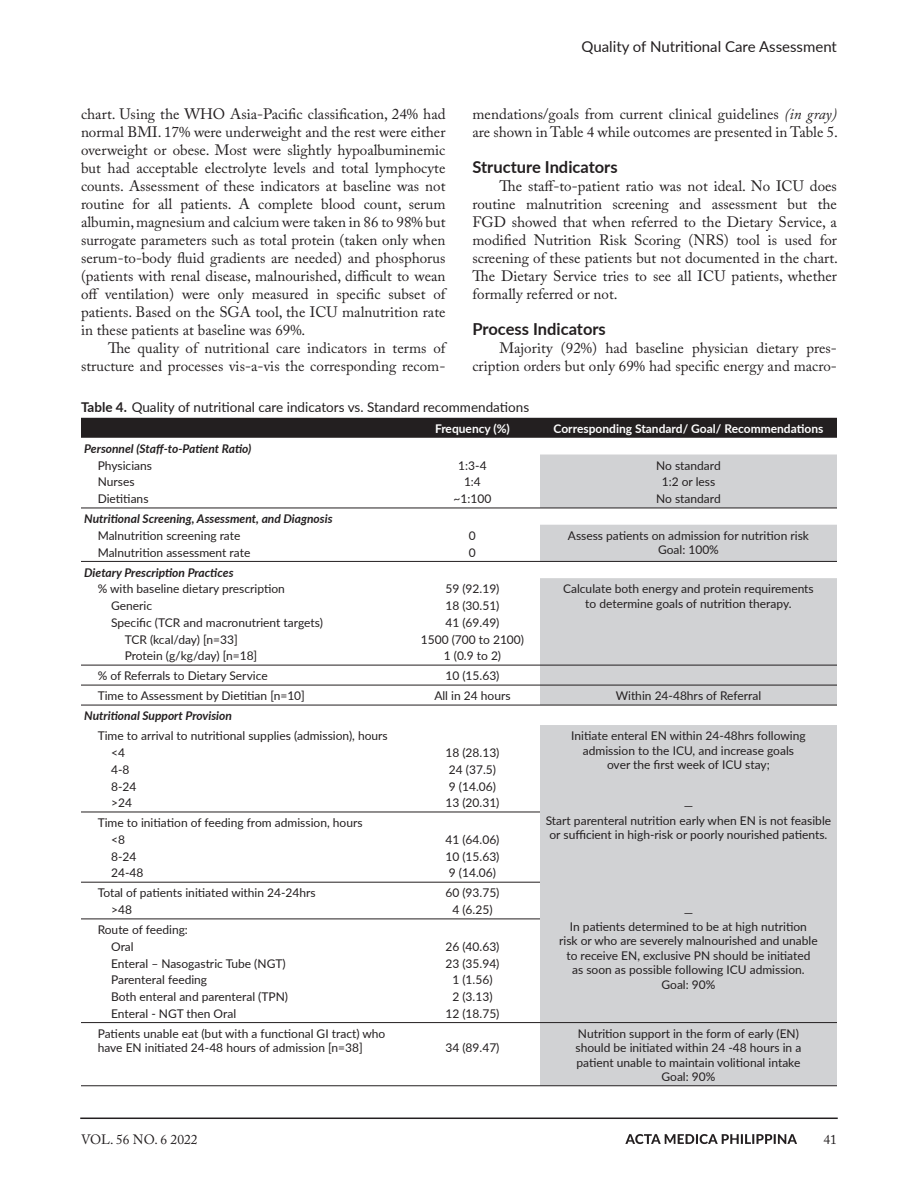
<style>
.page{position:relative;width:918px;height:1188px;background:#fff}
.page>*{position:absolute;margin:0;border:0;box-sizing:border-box;transform-origin:0 0}
.t1{font:700 16.5px "Lato";color:#231f20}
.t2{font:15px/18px "Adobe Caslon Pro";color:#231f20;text-align:justify}
.t3{font:15px "Lato";color:#231f20}
.t4{font:13.5px "Lato";color:#231f20}
.t5{font:13.5px "Adobe Caslon Pro";color:#231f20}
.t6{font:12px/14.4px "Lato";color:#231f20;text-align:center}
.t7{font:italic 700 12px "Lato";color:#231f20}
.t8{font:700 12px "Lato";color:#fff}
.s1{font-style:italic}
.s2{font-weight:700}
</style>
<div class="page">
<div style="left:81px;top:418px;width:756px;height:20px;background:#231f20"></div>
<svg style="left:540px;top:455px;width:297px;height:630px;background:#d4d5d6"></svg>
<hr style="left:405px;top:665px;width:135px;height:1px;background:#231f20">
<hr style="left:540px;top:665px;width:297px;height:1px;background:#231f20">
<hr style="left:81px;top:665px;width:324px;height:1px;background:#231f20">
<hr style="left:81px;top:508px;width:324px;height:1px;background:#231f20">
<hr style="left:405px;top:508px;width:135px;height:1px;background:#231f20">
<hr style="left:540px;top:508px;width:297px;height:1px;background:#231f20">
<hr style="left:81px;top:561px;width:324px;height:1px;background:#231f20">
<hr style="left:405px;top:561px;width:135px;height:1px;background:#231f20">
<hr style="left:540px;top:561px;width:297px;height:1px;background:#231f20">
<hr style="left:81px;top:685px;width:324px;height:1px;background:#231f20">
<hr style="left:405px;top:685px;width:135px;height:1px;background:#231f20">
<hr style="left:540px;top:685px;width:297px;height:1px;background:#231f20">
<hr style="left:81px;top:705px;width:324px;height:1px;background:#231f20">
<hr style="left:405px;top:705px;width:135px;height:1px;background:#231f20">
<hr style="left:540px;top:705px;width:297px;height:1px;background:#231f20">
<hr style="left:81px;top:812px;width:324px;height:1px;background:#231f20">
<hr style="left:405px;top:812px;width:135px;height:1px;background:#231f20">
<hr style="left:81px;top:882px;width:324px;height:1px;background:#231f20">
<hr style="left:405px;top:882px;width:135px;height:1px;background:#231f20">
<hr style="left:81px;top:919px;width:324px;height:1px;background:#231f20">
<hr style="left:405px;top:919px;width:135px;height:1px;background:#231f20">
<hr style="left:81px;top:1022px;width:324px;height:1px;background:#231f20">
<hr style="left:405px;top:1022px;width:135px;height:1px;background:#231f20">
<hr style="left:540px;top:1022px;width:297px;height:1px;background:#231f20">
<hr style="left:81px;top:1085px;width:324px;height:1px;background:#231f20">
<hr style="left:405px;top:1085px;width:135px;height:1px;background:#231f20">
<hr style="left:540px;top:1085px;width:297px;height:1px;background:#231f20">
<hr style="left:80px;top:1118px;width:758px;height:1px;background:#231f20">
<svg style="left:625px;top:1134px;width:172px;height:10px"></svg>
<p class="t3" style="left:581px;top:35px;width:257px">Quality of Nutritional Care Assessment</p>
<p class="t2" style="left:81px;top:105px;width:366px">chart. Using the WHO Asia-Pacific classification, 24% had normal BMI. 17% were underweight and the rest were either overweight or obese. Most were slightly hypoalbuminemic but had acceptable electrolyte levels and total lymphocyte counts. Assessment of these indicators at baseline was not routine for all patients. A complete blood count, serum albumin, magnesium and calcium were taken in 86 to 98% but surrogate parameters such as total protein (taken only when serum-to-body fluid gradients are needed) and phosphorus (patients with renal disease, malnourished, difficult to wean off ventilation) were only measured in specific subset of patients. Based on the SGA tool, the ICU malnutrition rate in these patients at baseline was 69%.</p>
<p class="t2" style="left:81px;top:339px;width:366px;text-align:right">The quality of nutritional care indicators in terms of structure and processes vis-a-vis the corresponding recom-</p>
<p class="t2" style="left:472px;top:105px;width:367px">mendations/goals from current clinical guidelines <span class="s1">(in gray) </span>are shown in Table 4 while outcomes are presented in Table 5.</p>
<h1 class="t1" style="left:472px;top:155px;width:147px">Structure Indicators</h1>
<p class="t2" style="left:472px;top:177px;width:367px;text-indent:27px">The staff-to-patient ratio was not ideal. No ICU does routine malnutrition screening and assessment but the FGD showed that when referred to the Dietary Service, a modified Nutrition Risk Scoring (NRS) tool is used for screening of these patients but not documented in the chart.<br>The Dietary Service tries to see all ICU patients, whether formally referred or not.</p>
<h1 class="t1" style="left:472px;top:317px;width:135px">Process Indicators</h1>
<p class="t2" style="left:472px;top:339px;width:366px;text-align:right">Majority (92%) had baseline physician dietary pres&shy;cription orders but only 69% had specific energy and macro-</p>
<p class="t4" style="left:81px;top:398px;width:450px"><span class="s2">Table 4.</span> Quality of nutritional care indicators vs. Standard recommendations</p>
<p class="t8" style="left:435px;top:420px;width:76px">Frequency (%)</p>
<p class="t8" style="left:554px;top:420px;width:271px">Corresponding Standard/ Goal/ Recommendations</p>
<p class="t7" style="left:84px;top:440px;width:169px">Personnel (Staff-to-Patient Ratio)</p>
<p class="t6" style="left:98px;top:458px;width:56px">Physicians</p>
<p class="t6" style="left:458px;top:458px;width:30px">1:3-4</p>
<p class="t6" style="left:656px;top:458px;width:66px">No standard</p>
<p class="t6" style="left:98px;top:474px;width:38px">Nurses</p>
<p class="t6" style="left:464px;top:474px;width:18px">1:4</p>
<p class="t6" style="left:662px;top:474px;width:55px">1:2 or less</p>
<p class="t6" style="left:98px;top:491px;width:52px">Dietitians</p>
<p class="t6" style="left:454px;top:491px;width:39px">~1:100</p>
<p class="t6" style="left:656px;top:491px;width:66px">No standard</p>
<p class="t7" style="left:84px;top:510px;width:250px">Nutritional Screening, Assessment, and Diagnosis</p>
<p class="t6" style="left:98px;top:528px;width:144px">Malnutrition screening rate</p>
<p class="t6" style="left:469px;top:528px;width:8px">0</p>
<p class="t6" style="left:568px;top:528px;width:243px">Assess patients on admission for nutrition risk</p>
<p class="t6" style="left:98px;top:545px;width:154px">Malnutrition assessment rate</p>
<p class="t6" style="left:469px;top:545px;width:8px">0</p>
<p class="t6" style="left:658px;top:542px;width:62px">Goal: 100%</p>
<p class="t7" style="left:84px;top:563px;width:151px">Dietary Prescription Practices</p>
<p class="t6" style="left:98px;top:581px;width:189px">% with baseline dietary prescription</p>
<p class="t6" style="left:445px;top:581px;width:56px">59 (92.19)</p>
<p class="t6" style="left:563px;top:581px;width:252px">Calculate both energy and protein requirements</p>
<p class="t6" style="left:111px;top:598px;width:43px">Generic</p>
<p class="t6" style="left:445px;top:598px;width:56px">18 (30.51)</p>
<p class="t6" style="left:585px;top:596px;width:208px">to determine goals of nutrition therapy.</p>
<p class="t6" style="left:111px;top:615px;width:213px">Specific (TCR and macronutrient targets)</p>
<p class="t6" style="left:445px;top:615px;width:56px">41 (69.49)</p>
<p class="t6" style="left:125px;top:632px;width:115px">TCR (kcal/day) [n=33]</p>
<p class="t6" style="left:421px;top:632px;width:105px">1500 (700 to 2100)</p>
<p class="t6" style="left:125px;top:648px;width:134px">Protein (g/kg/day) [n=18]</p>
<p class="t6" style="left:444px;top:648px;width:59px">1 (0.9 to 2)</p>
<p class="t6" style="left:98px;top:668px;width:172px">% of Referrals to Dietary Service</p>
<p class="t6" style="left:445px;top:668px;width:56px">10 (15.63)</p>
<p class="t6" style="left:98px;top:688px;width:209px">Time to Assessment by Dietitian [n=10]</p>
<p class="t6" style="left:434px;top:688px;width:78px">All in 24 hours</p>
<p class="t6" style="left:616px;top:688px;width:147px">Within 24-48hrs of Referral</p>
<p class="t7" style="left:84px;top:707px;width:149px">Nutritional Support Provision</p>
<p class="t6" style="left:98px;top:728px;width:292px">Time to arrival to nutritional supplies (admission), hours</p>
<p class="t6" style="left:571px;top:728px;width:236px">Initiate enteral EN within 24-48hrs following admission to the ICU, and increase goals over the first week of ICU stay;</p>
<p class="t6" style="left:546px;top:798px;width:287px">—<br>Start parenteral nutrition early when EN is not feasible or sufficient in high-risk or poorly nourished patients.</p>
<p class="t6" style="left:111px;top:745px;width:15px">&lt;4</p>
<p class="t6" style="left:445px;top:745px;width:56px">18 (28.13)</p>
<p class="t6" style="left:111px;top:762px;width:20px">4-8</p>
<p class="t6" style="left:449px;top:762px;width:49px">24 (37.5)</p>
<p class="t6" style="left:111px;top:778px;width:27px">8-24</p>
<p class="t6" style="left:449px;top:778px;width:49px">9 (14.06)</p>
<p class="t6" style="left:111px;top:795px;width:22px">&gt;24</p>
<p class="t6" style="left:445px;top:795px;width:56px">13 (20.31)</p>
<p class="t6" style="left:111px;top:814px;width:253px;line-height:16.8px;text-align:left;text-indent:-14px">Time to initiation of feeding from admission, hours &lt;8</p>
<p class="t6" style="left:445px;top:832px;width:56px">41 (64.06)</p>
<p class="t6" style="left:111px;top:849px;width:27px">8-24</p>
<p class="t6" style="left:445px;top:849px;width:56px">10 (15.63)</p>
<p class="t6" style="left:111px;top:865px;width:34px">24-48</p>
<p class="t6" style="left:449px;top:865px;width:49px">9 (14.06)</p>
<p class="t6" style="left:98px;top:885px;width:220px">Total of patients initiated within 24-24hrs</p>
<p class="t6" style="left:445px;top:885px;width:56px">60 (93.75)</p>
<p class="t6" style="left:111px;top:902px;width:22px">&gt;48</p>
<p class="t6" style="left:452px;top:902px;width:42px">4 (6.25)</p>
<p class="t6" style="left:111px;top:921px;width:78px;line-height:16.8px;text-align:left;text-indent:-14px">Route of feeding:<br>Oral</p>
<p class="t6" style="left:445px;top:939px;width:56px">26 (40.63)</p>
<p class="t6" style="left:111px;top:956px;width:176px">Enteral – Nasogastric Tube (NGT)</p>
<p class="t6" style="left:445px;top:956px;width:56px">23 (35.94)</p>
<p class="t6" style="left:111px;top:972px;width:98px">Parenteral feeding</p>
<p class="t6" style="left:452px;top:972px;width:42px">1 (1.56)</p>
<p class="t6" style="left:111px;top:989px;width:178px">Both enteral and parenteral (TPN)</p>
<p class="t6" style="left:452px;top:989px;width:42px">2 (3.13)</p>
<p class="t6" style="left:111px;top:1006px;width:126px">Enteral - NGT then Oral</p>
<p class="t6" style="left:445px;top:1006px;width:56px">12 (18.75)</p>
<p class="t6" style="left:98px;top:1026px;width:289px;text-align:left">Patients unable eat (but with a functional GI tract) who have EN initiated 24-48 hours of admission [n=38]</p>
<p class="t6" style="left:445px;top:1040px;width:56px">34 (89.47)</p>
<p class="t6" style="left:559px;top:905px;width:260px">—<br>In patients determined to be at high nutrition<br>risk or who are severely malnourished and unable to receive EN, exclusive PN should be initiated<br>as soon as possible following ICU admission.<br>Goal: 90%</p>
<p class="t6" style="left:576px;top:1026px;width:227px">Nutrition support in the form of early (EN) should be initiated within 24 -48 hours in a patient unable to maintain volitional intake Goal: 90%</p>
<p class="t5" style="left:81px;top:1131px;width:118px">VOL. 56 NO. 6 2022</p>
<p class="t5" style="left:824px;top:1131px;width:15px">41</p>
</div>
